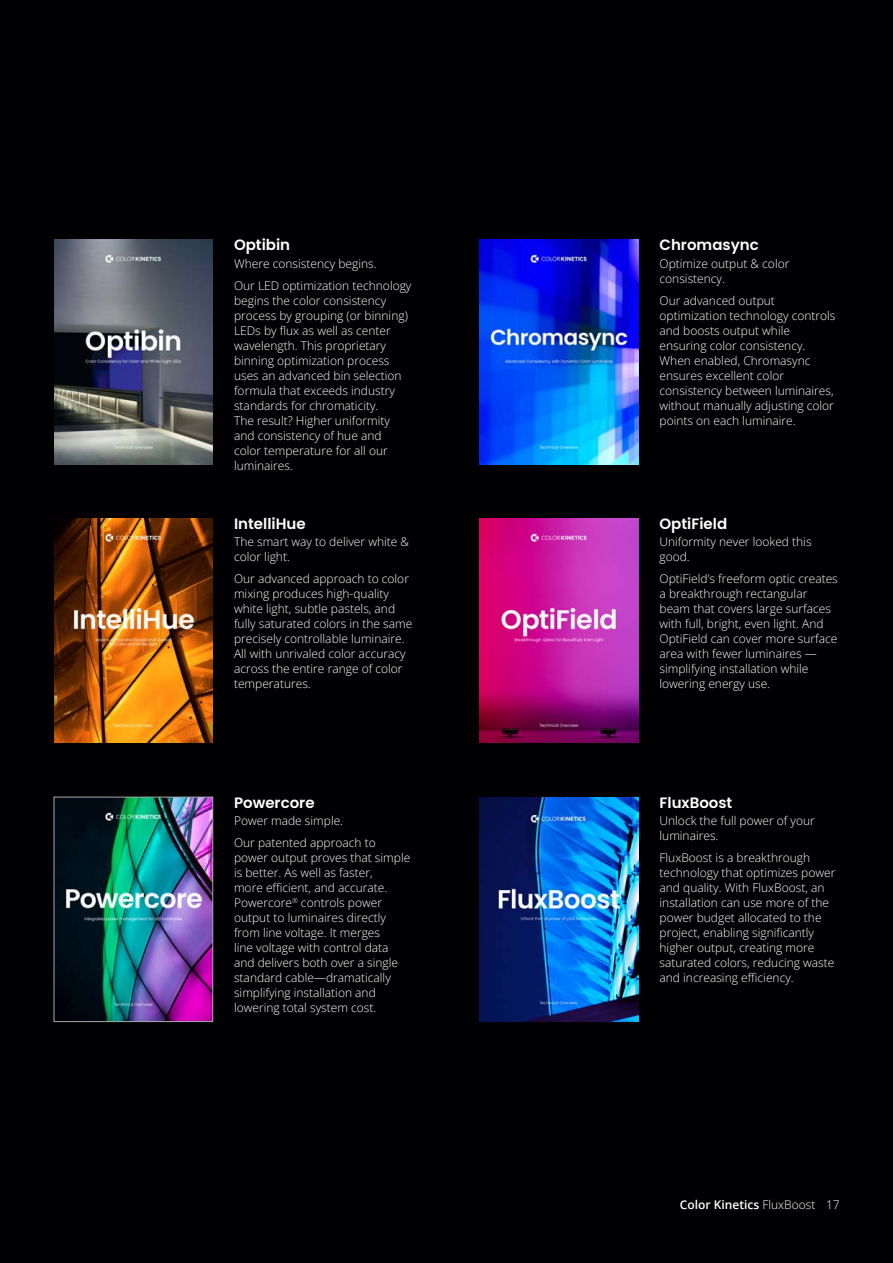
<style>
.page{position:relative;width:893px;height:1263px;background:#000002}
.page>*{position:absolute;margin:0;border:0;box-sizing:border-box;transform-origin:0 0}
.t1{font:600 15px "Poppins";color:#fff}
.t2{font:12px/15px "Open Sans";color:#fff}
.t3{font:600 12px "Open Sans";color:#fff}
.s1{font-weight:400}
</style>
<div class="page">
<img style="left:54px;top:518px;width:159px;height:225px">
<img style="left:480px;top:240px;width:158px;height:224px">
<img style="left:480px;top:518px;width:158px;height:225px">
<img style="left:56px;top:799px;width:155px;height:221px">
<div style="left:54px;top:797px;width:159px;height:225px;border:1px solid #a8a9ad"></div>
<img style="left:54px;top:240px;width:159px;height:224px">
<img style="left:479px;top:797px;width:159px;height:225px">
<p class="t1" style="left:234px;top:236px;width:58px">Optibin</p>
<p class="t2" style="left:234px;top:256px;width:144px">Where consistency begins.</p>
<p class="t2" style="left:234px;top:277px;width:179px">Our LED optimization technology begins the color consistency process by grouping (or binning)<br>LEDs by flux as well as center wavelength. This proprietary binning optimization process uses an advanced bin selection formula that exceeds industry standards for chromaticity.<br>The result? Higher uniformity and consistency of hue and color temperature for all our luminaires.</p>
<p class="t1" style="left:234px;top:515px;width:73px">IntelliHue</p>
<p class="t2" style="left:234px;top:534px;width:177px">The smart way to deliver white &amp; color light.</p>
<p class="t2" style="left:234px;top:571px;width:180px">Our advanced approach to color mixing produces high-quality white light, subtle pastels, and fully saturated colors in the same precisely controllable luminaire.<br>All with unrivaled color accuracy across the entire range of color temperatures.</p>
<p class="t1" style="left:234px;top:794px;width:82px">Powercore</p>
<p class="t2" style="left:234px;top:813px;width:111px">Power made simple.</p>
<p class="t2" style="left:234px;top:835px;width:178px">Our patented approach to power output proves that simple is better. As well as faster,<br>more efficient, and accurate.<br>Powercore<sup>®</sup> controls power output to luminaires directly from line voltage. It merges<br>line voltage with control data and delivers both over a single standard cable—dramatically simplifying installation and lowering total system cost.</p>
<p class="t1" style="left:659px;top:236px;width:101px">Chromasync</p>
<p class="t2" style="left:659px;top:256px;width:131px">Optimize output &amp; color consistency.</p>
<p class="t2" style="left:659px;top:292px;width:177px">Our advanced output optimization technology controls and boosts output while ensuring color consistency.<br>When enabled, Chromasync ensures excellent color consistency between luminaires, without manually adjusting color points on each luminaire.</p>
<p class="t1" style="left:659px;top:515px;width:69px">OptiField</p>
<p class="t2" style="left:659px;top:534px;width:154px">Uniformity never looked this good.</p>
<p class="t2" style="left:659px;top:571px;width:180px">OptiField’s freeform optic creates a breakthrough rectangular beam that covers large surfaces with full, bright, even light. And<br>OptiField can cover more surface area with fewer luminaires — simplifying installation while lowering energy use.</p>
<p class="t1" style="left:659px;top:794px;width:74px">FluxBoost</p>
<p class="t2" style="left:659px;top:813px;width:157px">Unlock the full power of your luminaires.</p>
<p class="t2" style="left:659px;top:850px;width:177px">FluxBoost is a breakthrough technology that optimizes power and quality. With FluxBoost, an installation can use more of the power budget allocated to the project, enabling significantly higher output, creating more saturated colors, reducing waste and increasing efficiency.</p>
<p class="t3" style="left:680px;top:1196px;width:137px">Color Kinetics <span class="s1">FluxBoost</span></p>
<p class="t2" style="left:826px;top:1197px;width:15px">17</p>
</div>
